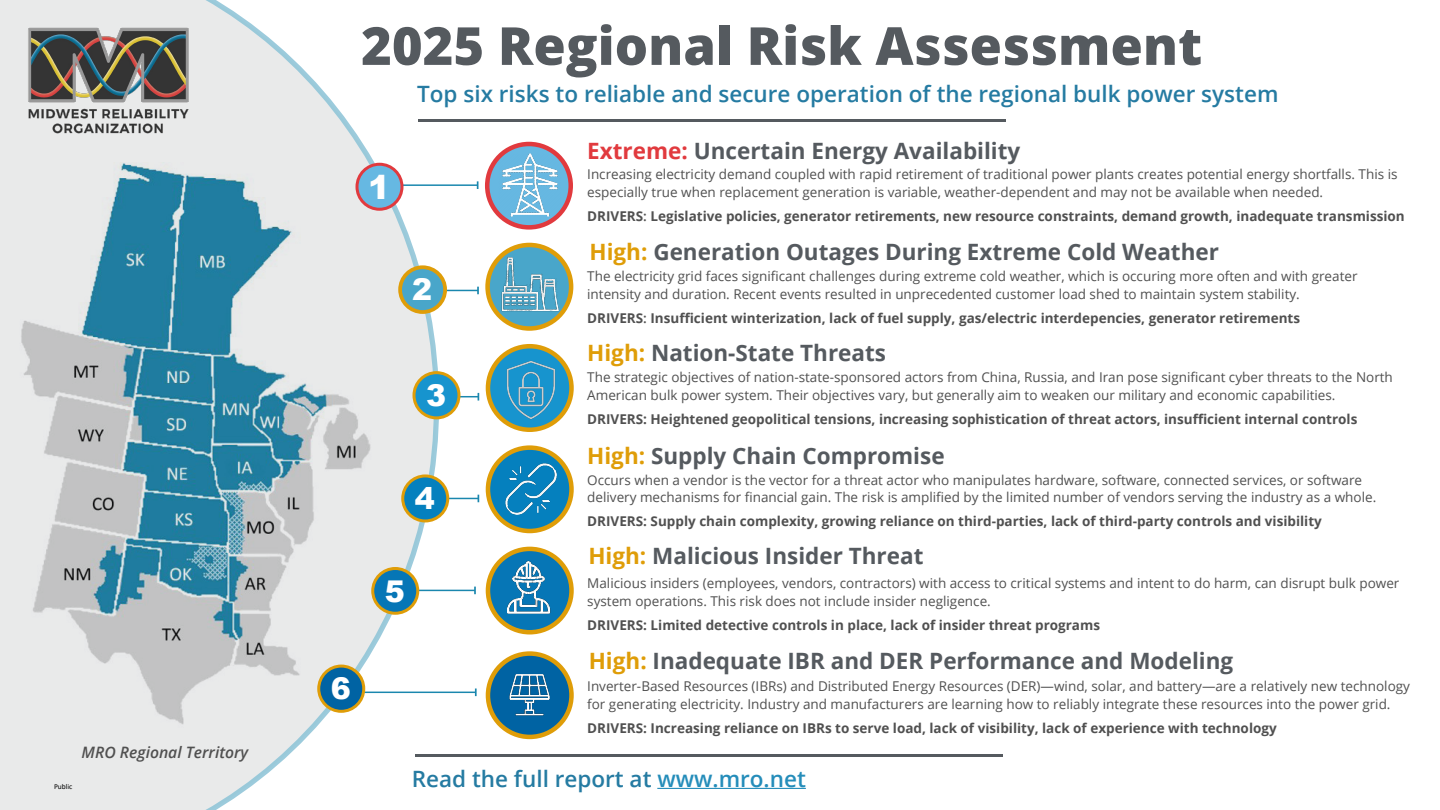
<style>
.page{position:relative;width:1440px;height:810px;background:#fff}
.page>*{position:absolute;margin:0;border:0;box-sizing:border-box;transform-origin:0 0}
.t1{font:800 52.5px "Open Sans";color:#555a5f}
.t2{font:900 33px "Arial";color:#fff}
.t3{font:900 30px "Arial";color:#fff}
.t4{font:700 22.5px "Open Sans";color:#555a5f}
.t5{font:600 22.5px "Open Sans";color:#257ba2}
.t6{font:italic 600 15.75px "Open Sans";color:#505050}
.t7{font:13.5px/18px "Open Sans";color:#505050}
.t8{font:700 13.5px "Open Sans";color:#505050}
.t9{font:7.5px "Calibri";color:#000}
.s1{color:#e13a3e}
.s2{font-weight:600}
.s3{color:#df9d08}
.s4{color:#258dba}
</style>
<div class="page">
<svg style="left:0;top:0;width:439px;height:810px;background:#c3d3da"></svg>
<svg style="left:487px;top:144px;width:84px;height:83px"></svg>
<img style="left:498px;top:153px;width:64px;height:64px">
<div style="left:485px;top:142px;width:88px;height:88px;border:4px solid #e13a3e;border-radius:50%"></div>
<svg style="left:488px;top:245px;width:83px;height:83px;background:#62a4a8"></svg>
<img style="left:501px;top:255px;width:59px;height:58px">
<div style="left:485px;top:243px;width:88px;height:88px;border:4px solid #df9d08;border-radius:50%"></div>
<svg style="left:488px;top:346px;width:84px;height:84px;background:#4495a1"></svg>
<img style="left:500px;top:359px;width:61px;height:61px">
<div style="left:486px;top:344px;width:88px;height:88px;border:4px solid #df9d08;border-radius:50%"></div>
<svg style="left:488px;top:448px;width:84px;height:83px;background:#348696"></svg>
<img style="left:500px;top:458px;width:61px;height:61px">
<div style="left:486px;top:445px;width:88px;height:88px;border:4px solid #df9d08;border-radius:50%"></div>
<svg style="left:488px;top:549px;width:84px;height:83px;background:#277b9b"></svg>
<img style="left:507px;top:557px;width:47px;height:61px">
<div style="left:486px;top:547px;width:88px;height:87px;border:4px solid #df9d08;border-radius:50%"></div>
<svg style="left:488px;top:654px;width:84px;height:83px;background:#1c6a8e"></svg>
<img style="left:506px;top:671px;width:48px;height:48px">
<div style="left:486px;top:651px;width:88px;height:88px;border:4px solid #df9d08;border-radius:50%"></div>
<hr style="left:418px;top:119px;width:588px;height:3px;background:#555a5f">
<hr style="left:390px;top:184px;width:88px;height:2px;background:#007aa5">
<hr style="left:426px;top:290px;width:52px;height:1px;background:#007aa5">
<svg style="left:477px;top:287px;width:2px;height:7px"></svg>
<hr style="left:426px;top:396px;width:52px;height:1px;background:#007aa5">
<hr style="left:423px;top:498px;width:55px;height:1px;background:#007aa5">
<hr style="left:387px;top:590px;width:88px;height:1px;background:#007aa5">
<svg style="left:474px;top:587px;width:2px;height:7px"></svg>
<hr style="left:358px;top:692px;width:118px;height:1px;background:#007aa5">
<svg style="left:475px;top:688px;width:2px;height:8px"></svg>
<div style="left:373px;top:568px;width:45px;height:45px;background:#0676b6;border-radius:50%"></div>
<div style="left:371px;top:567px;width:48px;height:48px;border:3px solid #df9d08;border-radius:50%"></div>
<div style="left:357px;top:164px;width:45px;height:45px;background:#66b8e2;border-radius:50%"></div>
<div style="left:356px;top:163px;width:48px;height:48px;border:3px solid #e13a3e;border-radius:50%"></div>
<div style="left:400px;top:267px;width:45px;height:45px;background:#49a6ca;border-radius:50%"></div>
<div style="left:398px;top:265px;width:49px;height:49px;border:4px solid #df9d08;border-radius:50%"></div>
<div style="left:414px;top:373px;width:45px;height:45px;background:#1794ce;border-radius:50%"></div>
<div style="left:412px;top:371px;width:48px;height:48px;border:3px solid #df9d08;border-radius:50%"></div>
<div style="left:403px;top:476px;width:45px;height:45px;background:#0580be;border-radius:50%"></div>
<div style="left:401px;top:474px;width:48px;height:48px;border:3px solid #df9d08;border-radius:50%"></div>
<div style="left:319px;top:666px;width:45px;height:45px;background:#0063a3;border-radius:50%"></div>
<div style="left:317px;top:665px;width:48px;height:48px;border:3px solid #df9d08;border-radius:50%"></div>
<img style="left:27px;top:27px;width:162px;height:107px">
<svg style="left:415px;top:754px;width:588px;height:4px;fill:#555a5f"></svg>
<hr style="left:657px;top:788px;width:149px;height:1px;background:#258dba">
<p class="t9" style="left:54px;top:782px;width:20px">Public</p>
<p class="t6" style="left:82px;top:742px;width:168px">MRO Regional Territory</p>
<h1 class="t1" style="left:361px;top:6px;width:843px">2025 Regional Risk Assessment</h1>
<h3 class="t5" style="left:417px;top:78px;width:863px">Top six risks to reliable and secure operation of the regional bulk power system</h3>
<h3 class="t3" style="left:331px;top:667px;width:22px">6</h3>
<h2 class="t2" style="left:368px;top:163px;width:24px">1</h2>
<h3 class="t3" style="left:412px;top:268px;width:22px">2</h3>
<h3 class="t3" style="left:426px;top:374px;width:22px">3</h3>
<h3 class="t3" style="left:415px;top:477px;width:22px">4</h3>
<h3 class="t3" style="left:385px;top:569px;width:22px">5</h3>
<h3 class="t4" style="left:587px;top:135px;width:435px"><span class="s1">Extreme:</span> Uncertain Energy Availability</h3>
<p class="t7" style="left:587px;top:165px;width:812px">Increasing electricity demand coupled with rapid retirement of traditional power plants creates potential energy shortfalls. This is especially true when replacement generation is variable, weather-dependent and may not be available when needed.</p>
<p class="t8" style="left:587px;top:207px;width:819px">DRIVERS<span class="s2">:</span> Legislative policies, generator retirements, new resource constraints, demand growth, inadequate transmission</p>
<h3 class="t4" style="left:590px;top:236px;width:631px"><span class="s3">High:</span> Generation Outages During Extreme Cold Weather</h3>
<p class="t7" style="left:587px;top:266px;width:772px">The electricity grid faces significant challenges during extreme cold weather, which is occuring more often and with greater intensity and duration. Recent events resulted in unprecedented customer load shed to maintain system stability.</p>
<p class="t8" style="left:587px;top:308px;width:714px">DRIVERS<span class="s2">:</span> Insufficient winterization, lack of fuel supply, gas/electric interdepencies, generator retirements</p>
<h3 class="t4" style="left:587px;top:337px;width:300px"><span class="s3">High:</span> Nation-State Threats</h3>
<p class="t7" style="left:587px;top:367px;width:807px">The strategic objectives of nation-state-sponsored actors from China, Russia, and Iran pose significant cyber threats to the North<br>American bulk power system. Their objectives vary, but generally aim to weaken our military and economic capabilities.</p>
<p class="t8" style="left:587px;top:409px;width:772px">DRIVERS: Heightened geopolitical tensions, increasing sophistication of threat actors, insufficient internal controls</p>
<h3 class="t4" style="left:587px;top:440px;width:359px"><span class="s3">High:</span> Supply Chain Compromise</h3>
<p class="t7" style="left:587px;top:470px;width:791px">Occurs when a vendor is the vector for a threat actor who manipulates hardware, software, connected services, or software delivery mechanisms for financial gain. The risk is amplified by the limited number of vendors serving the industry as a whole.</p>
<p class="t8" style="left:587px;top:512px;width:736px">DRIVERS: Supply chain complexity, growing reliance on third-parties, lack of third-party controls and visibility</p>
<h3 class="t4" style="left:588px;top:540px;width:337px"><span class="s3">High:</span> Malicious Insider Threat</h3>
<p class="t7" style="left:587px;top:573px;width:814px">Malicious insiders (employees, vendors, contractors) with access to critical systems and intent to do harm, can disrupt bulk power system operations. This risk does not include insider negligence.</p>
<p class="t8" style="left:587px;top:615px;width:514px">DRIVERS: Limited detective controls in place, lack of insider threat programs</p>
<h3 class="t4" style="left:589px;top:645px;width:646px"><span class="s3">High:</span> Inadequate IBR and DER Performance and Modeling</h3>
<p class="t7" style="left:587px;top:676px;width:824px">Inverter-Based Resources (IBRs) and Distributed Energy Resources (DER)—wind, solar, and battery—are a relatively new technology for generating electricity. Industry and manufacturers are learning how to reliably integrate these resources into the power grid.</p>
<p class="t8" style="left:587px;top:718px;width:691px">DRIVERS: Increasing reliance on IBRs to serve load, lack of visibility, lack of experience with technology</p>
<h3 class="t5" style="left:412px;top:763px;width:396px">Read the full report at <span class="s4">www.mro.net</span></h3>
</div>
